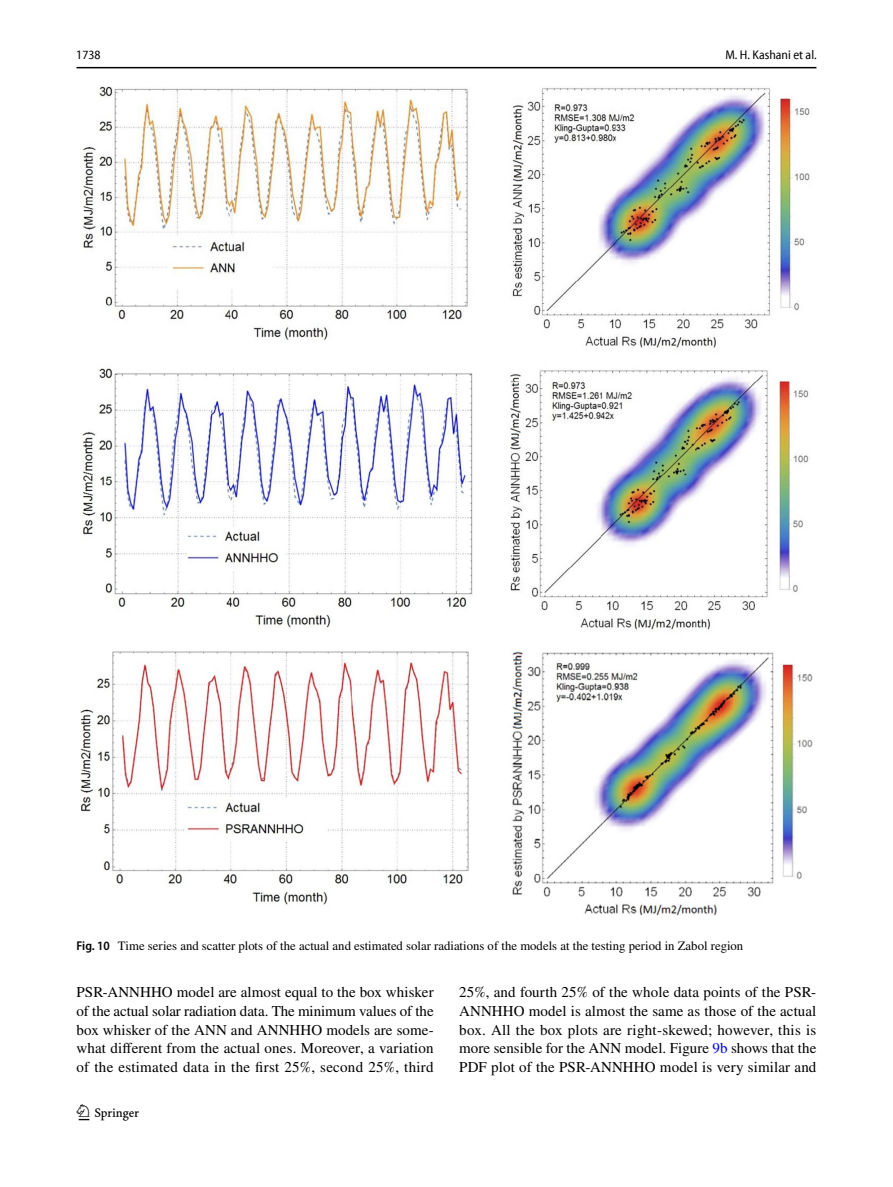
<style>
.page{position:relative;width:893px;height:1187px;background:#fff}
.page>*{position:absolute;margin:0;border:0;box-sizing:border-box;transform-origin:0 0}
.t1{font:22.5px "Springnew Regular 2";color:#000}
.t2{font:15px/18.8px "STIX";letter-spacing:.01em;color:#000;text-align:justify}
.t3{font:12.75px "STIX";color:#000}
.t4{font:semi-condensed 12.75px "Myriad Pro Unic";color:#000}
.s1{font-family:"Myriad Pro";font-weight:600;font-stretch:semi-condensed}
.s2{color:#00f}
</style>
<div class="page">
<hr style="left:77px;top:67px;width:739px;height:1px;background:#000">
<img style="left:81px;top:87px;width:731px;height:828px">
<p class="t4" style="left:76px;top:50px;width:26px">1738</p>
<p class="t4" style="left:725px;top:50px;width:93px">M. H. Kashani et al.</p>
<p class="t3" style="left:77px;top:937px;width:668px"><span class="s1">Fig. 10</span> Time series and scatter plots of the actual and estimated solar radiations of the models at the testing period in Zabol region</p>
<p class="t2" style="left:77px;top:983px;width:359px">PSR-ANNHHO model are almost equal to the box whisker of the actual solar radiation data. The minimum values of the box whisker of the ANN and ANNHHO models are some&shy;what different from the actual ones. Moreover, a variation of the estimated data in the first 25%, second 25%, third</p>
<p class="t2" style="left:459px;top:983px;width:359px">25%, and fourth 25% of the whole data points of the PSR-ANNHHO model is almost the same as those of the actual box. All the box plots are right-skewed; however, this is more sensible for the ANN model. Figure <span class="s2">9b</span> shows that the PDF plot of the PSR-ANNHHO model is very similar and</p>
<h1 class="t1" style="left:79px;top:1104px;width:62px">1 3</h1>
</div>
